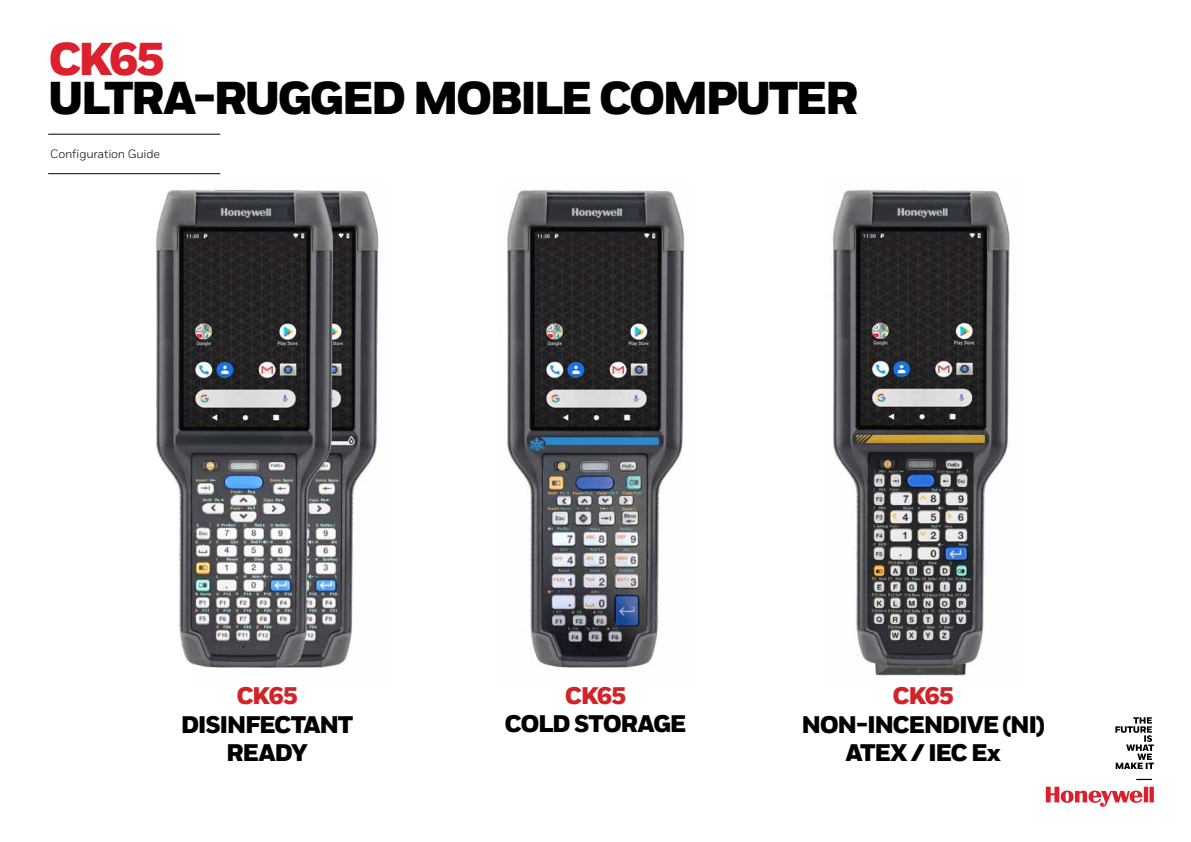
<style>
.page{position:relative;width:1191px;height:842px;background:#fff}
.page>*{position:absolute;margin:0;border:0;box-sizing:border-box;transform-origin:0 0}
.t1{font:900 46px "Honeywell Sans";letter-spacing:-.065em;color:#000}
.t2{font:900 46px "Honeywell Sans";color:#dc202e}
.t3{font:900 24px/28.5px "Honeywell Sans";letter-spacing:-.06em;color:#000;text-align:center}
.t4{font:900 24px "Honeywell Sans";letter-spacing:-.06em;color:#d2232a}
.t5{font:12px "Honeywell Sans";letter-spacing:-.02em;color:#000}
</style>
<div class="page">
<svg style="left:1045px;top:787px;width:108px;height:20px"></svg>
<hr style="left:48px;top:134px;width:172px;height:1px;background:#000">
<hr style="left:48px;top:173px;width:172px;height:1px;background:#000">
<svg style="left:1115px;top:717px;width:38px;height:63px"></svg>
<img style="left:506px;top:189px;width:179px;height:479px">
<img style="left:832px;top:190px;width:178px;height:486px">
<img style="left:342px;top:190px;width:37px;height:473px">
<img style="left:156px;top:189px;width:186px;height:479px">
<h1 class="t2" style="left:48px;top:31px;width:118px">CK65</h1>
<h1 class="t1" style="left:48px;top:70px;width:812px">ULTRA-RUGGED MOBILE COMPUTER</h1>
<p class="t5" style="left:50px;top:147px;width:111px">Configuration Guide</p>
<p class="t4" style="left:236px;top:681px;width:63px">CK65</p>
<p class="t3" style="left:181px;top:711px;width:174px">DISINFECTANT<br>READY</p>
<p class="t4" style="left:565px;top:681px;width:63px">CK65</p>
<p class="t3" style="left:504px;top:711px;width:184px">COLD STORAGE</p>
<p class="t4" style="left:892px;top:681px;width:63px">CK65</p>
<p class="t3" style="left:801px;top:711px;width:245px">NON-INCENDIVE (NI)<br>ATEX / IEC Ex</p>
</div>
